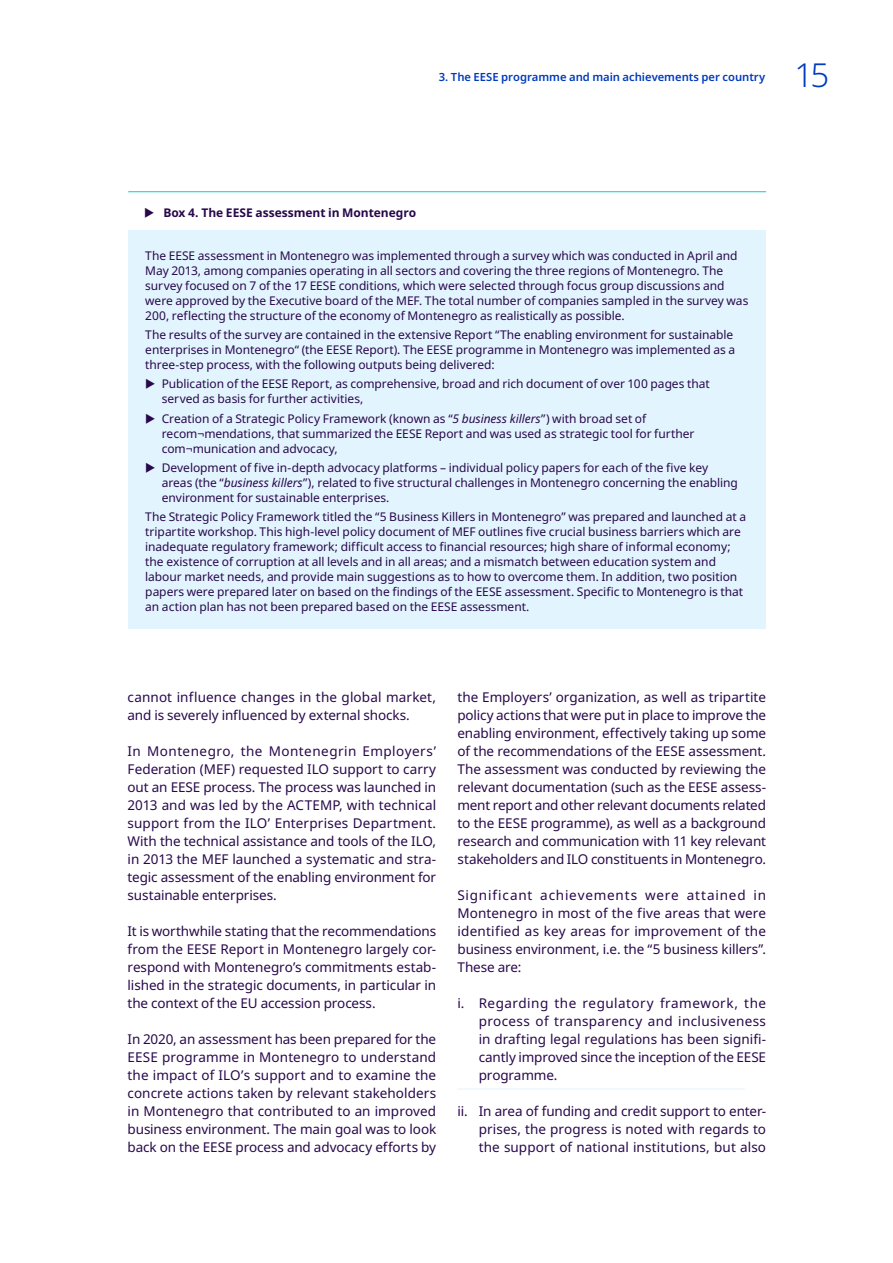
<style>
.page{position:relative;width:893px;height:1263px;background:#fff}
.page>*{position:absolute;margin:0;border:0;box-sizing:border-box;transform-origin:0 0}
.t1{font:300 33px "Noto Sans";color:#003bbc}
.body_text{font:13.5px/18px "Noto Sans";letter-spacing:-.01em;color:#28084b;text-align:justify}
.Table_text{font:12px/15px "Noto Sans";letter-spacing:-.005em;color:#28084b}
.t2{font:700 12px "Noto Sans";letter-spacing:-.005em;color:#28084b}
.t3{font:600 11.25px "Noto Sans";color:#003bbc}
.s1{font-style:italic}
</style>
<div class="page">
<hr style="left:457px;top:1089px;width:288px;height:1px;background:#e2f4fd">
<div style="left:128px;top:230px;width:638px;height:398px;background:#e2f4fd"></div>
<hr style="left:128px;top:191px;width:638px;height:1px;background:#00cfcf">
<p class="t3" style="left:439px;top:69px;width:328px">3. The EESE programme and main achievements per country</p>
<h1 class="t1" style="left:794px;top:52px;width:36px">15</h1>
<p class="t2" style="left:163px;top:204px;width:254px">Box 4. The EESE assessment in Montenegro</p>
<p class="Table_text" style="left:145px;top:248px;width:605px">The EESE assessment in Montenegro was implemented through a survey which was conducted in April and May 2013, among companies operating in all sectors and covering the three regions of Montenegro. The survey focused on 7 of the 17 EESE conditions, which were selected through focus group discussions and were approved by the Executive board of the MEF. The total number of companies sampled in the survey was 200, reflecting the structure of the economy of Montenegro as realistically as possible.</p>
<p class="Table_text" style="left:145px;top:327px;width:591px">The results of the survey are contained in the extensive Report “The enabling environment for sustainable enterprises in Montenegro“ (the EESE Report). The EESE programme in Montenegro was implemented as a three-step process, with the following outputs being delivered:</p>
<p class="Table_text" style="left:162px;top:377px;width:549px">Publication of the EESE Report, as comprehensive, broad and rich document of over 100 pages that served as basis for further activities,</p>
<p class="Table_text" style="left:162px;top:411px;width:534px">Creation of a Strategic Policy Framework (known as “<span class="s1">5 business killers</span>”) with broad set of recom¬mendations, that summarized the EESE Report and was used as strategic tool for further com¬munication and advocacy,</p>
<p class="Table_text" style="left:162px;top:460px;width:578px">Development of five in-depth advocacy platforms – individual policy papers for each of the five key areas (the “<span class="s1">business killers</span>”), related to five structural challenges in Montenegro concerning the enabling environment for sustainable enterprises.</p>
<p class="Table_text" style="left:145px;top:509px;width:602px">The Strategic Policy Framework titled the “5 Business Killers in Montenegro” was prepared and launched at a tripartite workshop. This high-level policy document of MEF outlines five crucial business barriers which are inadequate regulatory framework; difficult access to financial resources; high share of informal economy; the existence of corruption at all levels and in all areas; and a mismatch between education system and labour market needs, and provide main suggestions as to how to overcome them. In addition, two position papers were prepared later on based on the findings of the EESE assessment. Specific to Montenegro is that an action plan has not been prepared based on the EESE assessment.</p>
<p class="body_text" style="left:128px;top:688px;width:310px">cannot influence changes in the global market, and is severely influenced by external shocks.</p>
<p class="body_text" style="left:128px;top:742px;width:310px">In Montenegro, the Montenegrin Employers’ Federation (MEF) requested ILO support to carry out an EESE process. The process was launched in 2013 and was led by the ACTEMP, with technical support from the ILO’ Enterprises Department.<br>With the technical assistance and tools of the ILO, in 2013 the MEF launched a systematic and stra&shy;tegic assessment of the enabling environment for sustainable enterprises.</p>
<p class="body_text" style="left:128px;top:922px;width:310px">It is worthwhile stating that the recommendations from the EESE Report in Montenegro largely cor&shy;respond with Montenegro’s commitments estab&shy;lished in the strategic documents, in particular in the context of the EU accession process.</p>
<p class="body_text" style="left:128px;top:1030px;width:310px">In 2020, an assessment has been prepared for the EESE programme in Montenegro to understand the impact of ILO’s support and to examine the concrete actions taken by relevant stakeholders in Montenegro that contributed to an improved business environment. The main goal was to look back on the EESE process and advocacy efforts by</p>
<p class="body_text" style="left:457px;top:688px;width:310px">the Employers’ organization, as well as tripartite policy actions that were put in place to improve the enabling environment, effectively taking up some of the recommendations of the EESE assessment.<br>The assessment was conducted by reviewing the relevant documentation (such as the EESE assess&shy;ment report and other relevant documents related to the EESE programme), as well as a background research and communication with 11 key relevant stakeholders and ILO constituents in Montenegro.</p>
<p class="body_text" style="left:457px;top:886px;width:310px">Significant achievements were attained in Montenegro in most of the five areas that were identified as key areas for improvement of the business environment, i.e. the “5 business killers”.<br>These are:</p>
<p class="body_text" style="left:479px;top:994px;width:289px;text-indent:-21px">i. Regarding the regulatory framework, the process of transparency and inclusiveness in drafting legal regulations has been signifi&shy;cantly improved since the inception of the EESE programme.</p>
<p class="body_text" style="left:479px;top:1102px;width:289px;text-indent:-21px">ii. In area of funding and credit support to enter&shy;prises, the progress is noted with regards to the support of national institutions, but also</p>
</div>
